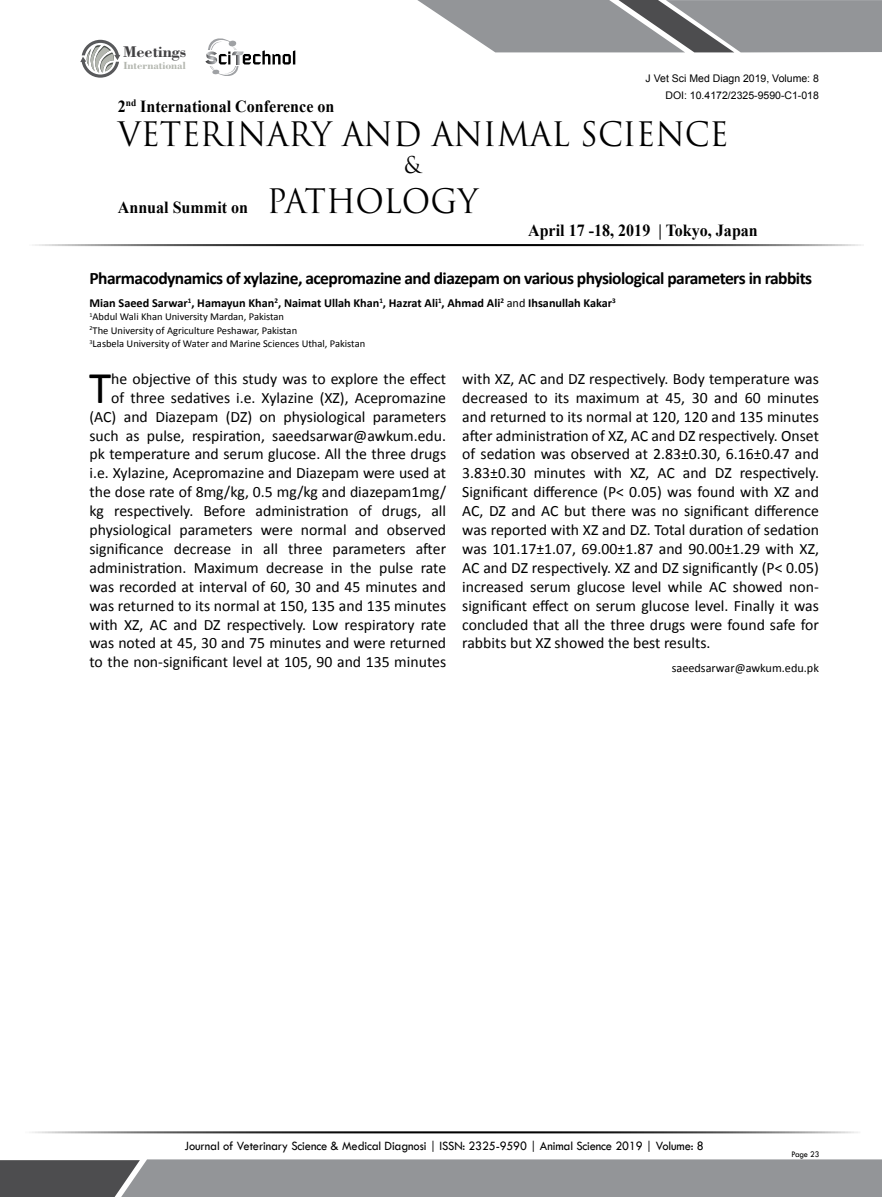
<style>
.page{position:relative;width:882px;height:1197px;background:#fff}
.page>*{position:absolute;margin:0;border:0;box-sizing:border-box;transform-origin:0 0}
.t1{font:45.5px "Calibri";color:#000}
.t2{font:32.9px "Trajan Pro 3";color:#000;scale:.95 1}
.t3{font:22.57px "Trajan Pro 3";color:#000;scale:.95 1}
.t4{font:700 17.5px "Calibri";letter-spacing:-.03em;color:#000}
.t5{font:700 16.97px "Times New Roman";color:#000;scale:.95 1}
.t6{font:700 16.45px "Bodoni BT";color:#414042}
.t7{font:15.75px/18.9px "Calibri";color:#000;text-align:right}
.t8{font:13.12px "Tw Cen";letter-spacing:-.01em;color:#000;scale:.95 1}
.t9{font:700 12.25px "Calibri";color:#000}
.t10{font:12.25px "Calibri";color:#000}
.t11{font:700 10.85px "Bodoni BT";color:#b3b6af}
.t12{font:10.5px/13.5px "Calibri";color:#000}
.t13{font:10.5px/16.8px "Arial";color:#000;text-align:right}
.t14{font:8.75px "Tw Cen";letter-spacing:-.02em;color:#000;scale:.95 1}
.s1{font-family:"Trajan Pro 3";font-weight:400;font-size:32.9px}
.s2{font-weight:400}
</style>
<div class="page">
<hr style="left:25px;top:244px;width:839px;height:2px;background:#000">
<hr style="left:22px;top:1131px;width:839px;height:2px;background:#000">
<svg style="left:417px;top:0;width:465px;height:52px"></svg>
<svg style="left:0;top:1159px;width:882px;height:38px"></svg>
<svg style="left:80px;top:40px;width:40px;height:38px"></svg>
<svg style="left:205px;top:38px;width:90px;height:38px"></svg>
<p class="t6" style="left:123px;top:42px;width:65px">Meetings</p>
<p class="t11" style="left:123px;top:59px;width:64px">International</p>
<p class="t5" style="left:118px;top:95px;width:230px">2<sup>nd</sup> International Conference on</p>
<p class="t13" style="left:646px;top:70px;width:175px">J Vet Sci Med Diagn 2019, Volume: 8<br>DOI: 10.4172/2325-9590-C1-018</p>
<h2 class="t2" style="left:118px;top:112px;width:644px">VETERINARY AND ANIMAL SCIENCE</h2>
<h3 class="t3" style="left:404px;top:150px;width:20px">&amp;</h3>
<p class="t5" style="left:118px;top:195px;width:381px">Annual Summit on <span class="s1">PATHOLOGY</span></p>
<p class="t5" style="left:528px;top:219px;width:243px">April 17 -18, 2019 | Tokyo, Japan</p>
<p class="t4" style="left:89px;top:267px;width:724px">Pharmacodynamics of xylazine, acepromazine and diazepam on various physiological parameters in rabbits</p>
<p class="t9" style="left:89px;top:295px;width:528px">Mian Saeed Sarwar<sup>1</sup>, Hamayun Khan<sup>2</sup>, Naimat Ullah Khan<sup>1</sup>, Hazrat Ali<sup>1</sup>, Ahmad Ali<sup>2</sup> <span class="s2">and</span> Ihsanullah Kakar<sup>3</sup></p>
<p class="t12" style="left:89px;top:310px;width:277px"><sup>1</sup>Abdul Wali Khan University Mardan, Pakistan<br><sup>2</sup>The University of Agriculture Peshawar, Pakistan<br><sup>3</sup>Lasbela University of Water and Marine Sciences Uthal, Pakistan</p>
<h1 class="t1" style="left:89px;top:359px;width:24px">T</h1>
<p class="t7" style="left:89px;top:369px;width:358px">he objective of this study was to explore the effect<br>of three sedatives i.e. Xylazine (XZ), Acepromazine (AC) and Diazepam (DZ) on physiological parameters such as pulse, respiration, saeedsarwar@awkum.edu. pk temperature and serum glucose. All the three drugs i.e. Xylazine, Acepromazine and Diazepam were used at the dose rate of 8mg/kg, 0.5 mg/kg and diazepam1mg/ kg respectively. Before administration of drugs, all physiological parameters were normal and observed significance decrease in all three parameters after administration. Maximum decrease in the pulse rate was recorded at interval of 60, 30 and 45 minutes and was returned to its normal at 150, 135 and 135 minutes with XZ, AC and DZ respectively. Low respiratory rate was noted at 45, 30 and 75 minutes and were returned to the non-significant level at 105, 90 and 135 minutes</p>
<p class="t7" style="left:462px;top:369px;width:358px;text-align:justify">with XZ, AC and DZ respectively. Body temperature was decreased to its maximum at 45, 30 and 60 minutes and returned to its normal at 120, 120 and 135 minutes after administration of XZ, AC and DZ respectively. Onset of sedation was observed at 2.83±0.30, 6.16±0.47 and 3.83±0.30 minutes with XZ, AC and DZ respectively.<br>Significant difference (P&lt; 0.05) was found with XZ and AC, DZ and AC but there was no significant difference was reported with XZ and DZ. Total duration of sedation was 101.17±1.07, 69.00±1.87 and 90.00±1.29 with XZ, AC and DZ respectively. XZ and DZ significantly (P&lt; 0.05) increased serum glucose level while AC showed non&shy;significant effect on serum glucose level. Finally it was concluded that all the three drugs were found safe for rabbits but XZ showed the best results.</p>
<p class="t10" style="left:672px;top:660px;width:149px">saeedsarwar@awkum.edu.pk</p>
<p class="t8" style="left:185px;top:1138px;width:548px">Journal of Veterinary Science &amp; Medical Diagnosi | ISSN: 2325-9590 | Animal Science 2019 | Volume: 8</p>
<p class="t14" style="left:791px;top:1149px;width:31px">Page 23</p>
</div>
